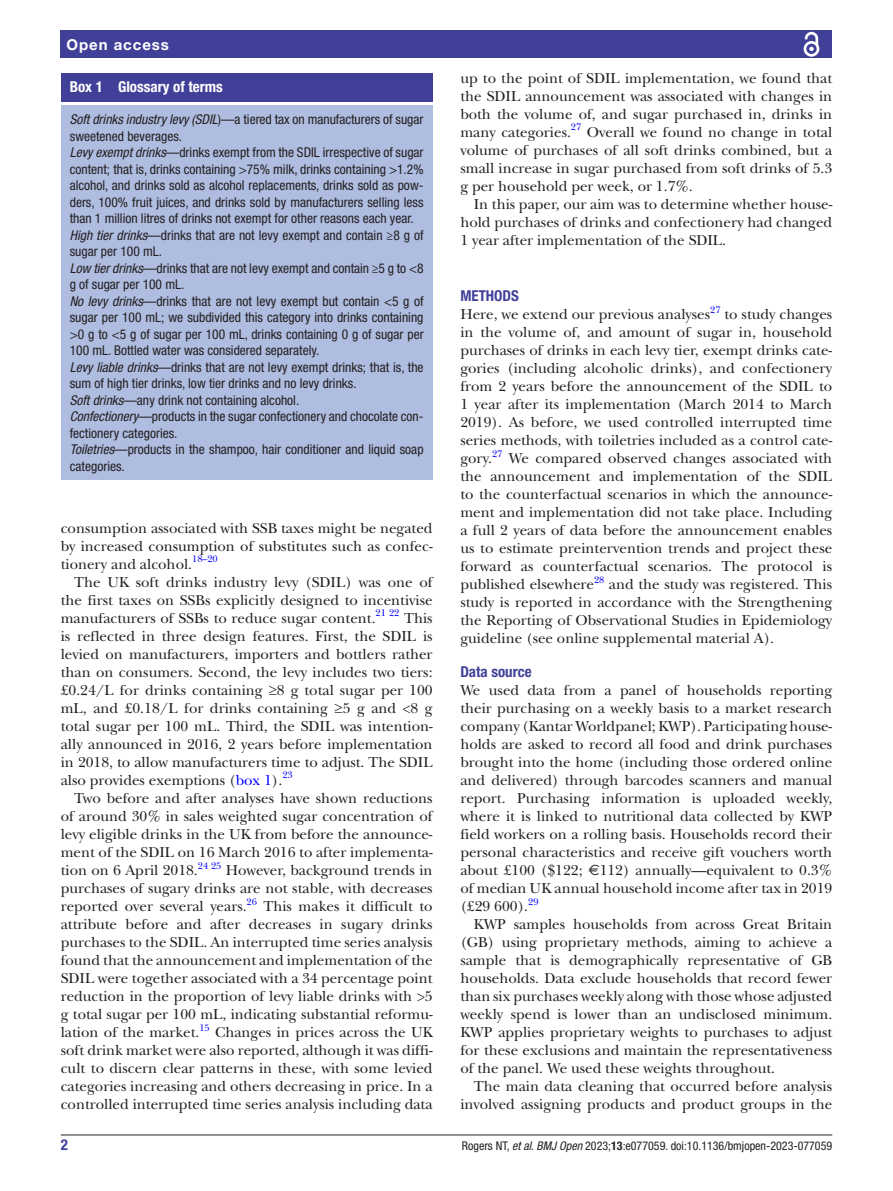
<style>
.page{position:relative;width:893px;height:1191px;background:#fff}
.page>*{position:absolute;margin:0;border:0;box-sizing:border-box;transform-origin:0 0}
.t1{font:15px/18px "New Baskerville";color:#231f20;text-align:justify}
.t2{font:700 condensed 15px "Helvetica Neue LT Std";color:#fff}
.t3{font:700 condensed 15px "Helvetica Neue LT Std";color:#414099}
.t4{font:700 15px "Helvetica Neue LT Std";letter-spacing:.065em;color:#fff}
.t5{font:condensed 13.5px/16.5px "Helvetica Neue LT Std";color:#231f20}
.t6{font:condensed 12px "Helvetica Neue LT Std";color:#231f20}
.t7{font:9.9px "New Baskerville";color:#00f}
.s1{font-style:italic}
.s2{color:#00f}
.s3{font-weight:700}
</style>
<div class="page">
<hr style="left:61px;top:1134px;width:771px;height:1px;background:#231f20">
<div style="left:61px;top:31px;width:771px;height:27px;background:#414099"></div>
<svg style="left:803px;top:31px;width:17px;height:26px"></svg>
<div style="left:61px;top:73px;width:372px;height:28px;background:#414099"></div>
<div style="left:61px;top:106px;width:372px;height:374px;background:#afbde1"></div>
<p class="t4" style="left:66px;top:35px;width:104px">Open access</p>
<p class="t2" style="left:70px;top:78px;width:155px">Box 1 Glossary of terms</p>
<p class="t5" style="left:70px;top:111px;width:355px"><span class="s1">Soft drinks industry levy (SDIL</span>)—a tiered tax on manufacturers of sugar sweetened beverages.<br><span class="s1">Levy exempt drinks</span>—drinks exempt from the SDIL irrespective of sugar content; that is, drinks containing &gt;75% milk, drinks containing &gt;1.2% alcohol, and drinks sold as alcohol replacements, drinks sold as pow&shy;ders, 100% fruit juices, and drinks sold by manufacturers selling less than 1 million litres of drinks not exempt for other reasons each year.<br><span class="s1">High tier drinks</span>—drinks that are not levy exempt and contain ≥8 g of sugar per 100 mL.<br><span class="s1">Low tier drinks</span>—drinks that are not levy exempt and contain ≥5 g to &lt;8 g of sugar per 100 mL.<br><span class="s1">No levy drinks</span>—drinks that are not levy exempt but contain &lt;5 g of sugar per 100 mL; we subdivided this category into drinks containing &gt;0 g to &lt;5 g of sugar per 100 mL, drinks containing 0 g of sugar per 100 mL. Bottled water was considered separately.<br><span class="s1">Levy liable drinks</span>—drinks that are not levy exempt drinks; that is, the sum of high tier drinks, low tier drinks and no levy drinks.<br><span class="s1">Soft drinks</span>—any drink not containing alcohol.<br><span class="s1">Confectionery</span>—products in the sugar confectionery and chocolate con&shy;fectionery categories.<br><span class="s1">Toiletries</span>—products in the shampoo, hair conditioner and liquid soap categories.</p>
<p class="t1" style="left:61px;top:519px;width:373px">consumption associated with SSB taxes might be negated by increased consumption of substitutes such as confec&shy;tionery and alcohol.</p>
<p class="t7" style="left:192px;top:553px;width:27px">18–20</p>
<p class="t1" style="left:61px;top:573px;width:373px;text-indent:14px">The UK soft drinks industry levy (SDIL) was one of the first taxes on SSBs explicitly designed to incentivise manufacturers of SSBs to reduce sugar content.</p>
<p class="t7" style="left:376px;top:607px;width:25px">21 22</p>
<p class="t1" style="left:61px;top:609px;width:373px;text-indent:343px">This is reflected in three design features. First, the SDIL is levied on manufacturers, importers and bottlers rather than on consumers. Second, the levy includes two tiers: £0.24/L for drinks containing ≥8 g total sugar per 100 mL, and £0.18/L for drinks containing ≥5 g and &lt;8 g total sugar per 100 mL. Third, the SDIL was intention&shy;ally announced in 2016, 2 years before implementation in 2018, to allow manufacturers time to adjust. The SDIL also provides exemptions (<span class="s2">box 1</span>).</p>
<p class="t7" style="left:282px;top:769px;width:12px">23</p>
<p class="t1" style="left:61px;top:789px;width:373px;text-indent:14px">Two before and after analyses have shown reductions of around 30% in sales weighted sugar concentration of levy eligible drinks in the UK from before the announce&shy;ment of the SDIL on 16 March 2016 to after implementa&shy;tion on 6 April 2018.<sup>24</sup> <sup>25</sup> However, background trends in purchases of sugary drinks are not stable, with decreases reported over several years.</p>
<p class="t7" style="left:247px;top:895px;width:12px">26</p>
<p class="t1" style="left:61px;top:897px;width:373px;text-indent:203px">This makes it difficult to attribute before and after decreases in sugary drinks purchases to the SDIL. An interrupted time series analysis found that the announcement and implementation of the SDIL were together associated with a 34 percentage point reduction in the proportion of levy liable drinks with &gt;5 g total sugar per 100 mL, indicating substantial reformu&shy;lation of the market.</p>
<p class="t7" style="left:199px;top:1021px;width:12px">15</p>
<p class="t1" style="left:61px;top:1023px;width:373px;text-indent:154px">Changes in prices across the UK soft drink market were also reported, although it was diffi&shy;cult to discern clear patterns in these, with some levied categories increasing and others decreasing in price. In a controlled interrupted time series analysis including data</p>
<p class="t1" style="left:460px;top:69px;width:373px">up to the point of SDIL implementation, we found that the SDIL announcement was associated with changes in both the volume of, and sugar purchased in, drinks in many categories.</p>
<p class="t7" style="left:571px;top:121px;width:12px">27</p>
<p class="t1" style="left:460px;top:123px;width:373px;text-indent:127px">Overall we found no change in total volume of purchases of all soft drinks combined, but a small increase in sugar purchased from soft drinks of 5.3 g per household per week, or 1.7%.</p>
<p class="t1" style="left:460px;top:195px;width:373px;text-indent:14px">In this paper, our aim was to determine whether house&shy;hold purchases of drinks and confectionery had changed 1 year after implementation of the SDIL.</p>
<p class="t3" style="left:460px;top:287px;width:60px">METHODS</p>
<p class="t1" style="left:460px;top:305px;width:373px">Here, we extend our previous analyses<sup>27</sup> to study changes in the volume of, and amount of sugar in, household purchases of drinks in each levy tier, exempt drinks cate&shy;gories (including alcoholic drinks), and confectionery from 2 years before the announcement of the SDIL to 1 year after its implementation (March 2014 to March 2019). As before, we used controlled interrupted time series methods, with toiletries included as a control cate&shy;gory.</p>
<p class="t7" style="left:492px;top:447px;width:12px">27</p>
<p class="t1" style="left:460px;top:449px;width:373px;text-indent:48px">We compared observed changes associated with the announcement and implementation of the SDIL to the counterfactual scenarios in which the announce&shy;ment and implementation did not take place. Including a full 2 years of data before the announcement enables us to estimate preintervention trends and project these forward as counterfactual scenarios. The protocol is published elsewhere</p>
<p class="t7" style="left:594px;top:573px;width:12px">28</p>
<p class="t1" style="left:460px;top:575px;width:373px;text-indent:149px">and the study was registered. This study is reported in accordance with the Strengthening the Reporting of Observational Studies in Epidemiology guideline (see online supplemental material A).</p>
<p class="t3" style="left:460px;top:663px;width:73px">Data source</p>
<p class="t1" style="left:460px;top:681px;width:373px">We used data from a panel of households reporting their purchasing on a weekly basis to a market research company (Kantar Worldpanel; KWP). Participating house&shy;holds are asked to record all food and drink purchases brought into the home (including those ordered online and delivered) through barcodes scanners and manual report. Purchasing information is uploaded weekly, where it is linked to nutritional data collected by KWP field workers on a rolling basis. Households record their personal characteristics and receive gift vouchers worth about £100 ($122; 112) annually—equivalent to 0.3% of median UK annual household income after tax in 2019 (£29 600).</p>
<p class="t7" style="left:528px;top:895px;width:12px">29</p>
<p class="t1" style="left:460px;top:915px;width:373px;text-indent:14px">KWP samples households from across Great Britain (GB) using proprietary methods, aiming to achieve a sample that is demographically representative of GB households. Data exclude households that record fewer than six purchases weekly along with those whose adjusted weekly spend is lower than an undisclosed minimum.<br>KWP applies proprietary weights to purchases to adjust for these exclusions and maintain the representativeness of the panel. We used these weights throughout.</p>
<p class="t1" style="left:460px;top:1077px;width:373px;text-align:right">The main data cleaning that occurred before analysis involved assigning products and product groups in the</p>
<p class="t3" style="left:61px;top:1135px;width:9px">2</p>
<p class="t6" style="left:462px;top:1138px;width:372px">Rogers NT, <span class="s1">et al</span>. <span class="s1">BMJ Open</span> 2023;<span class="s3">13</span>:e077059. doi:10.1136/bmjopen-2023-077059</p>
</div>
